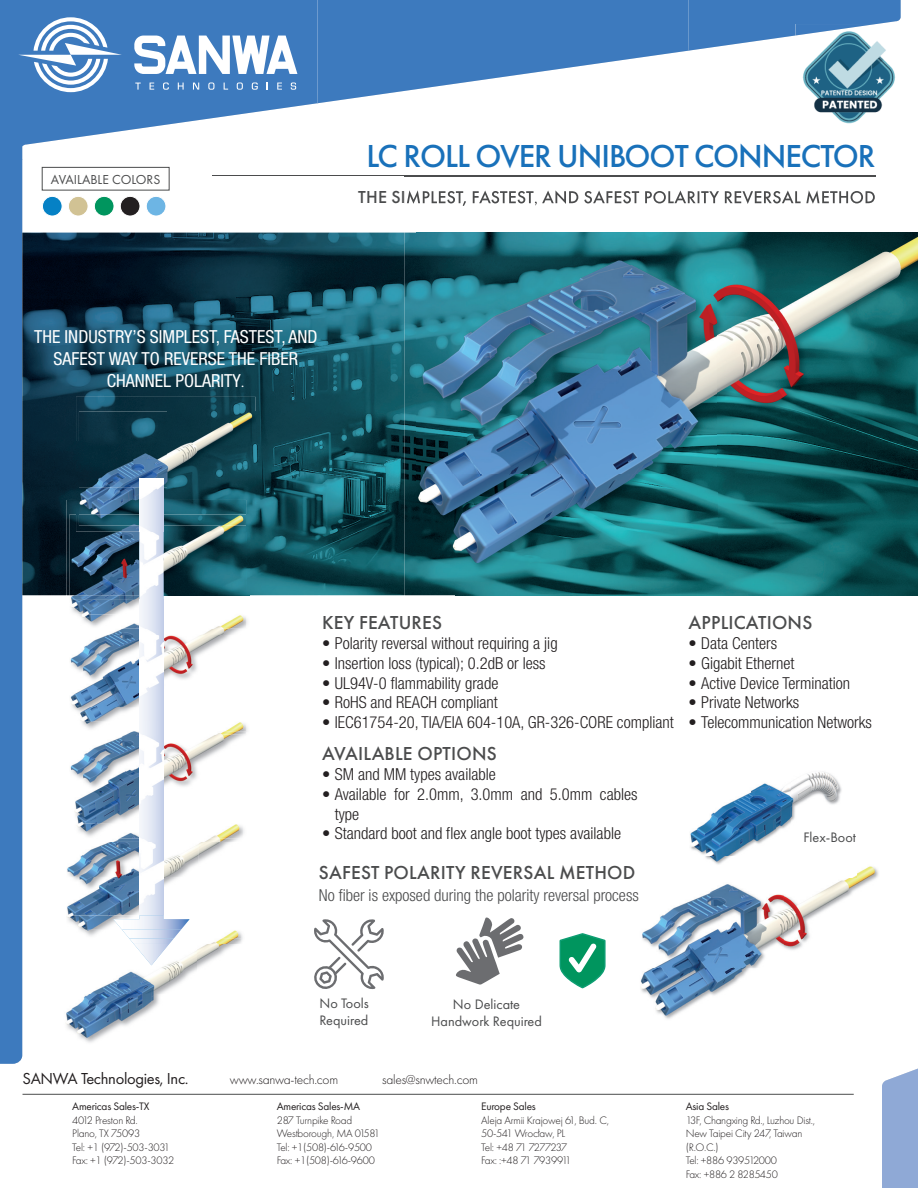
<style>
.page{position:relative;width:918px;height:1188px;background:#fff}
.page>*{position:absolute;margin:0;border:0;box-sizing:border-box;transform-origin:0 0}
.t1{font:500 33px "Futura PT";letter-spacing:-.03em;color:#1971ba}
.t2{font:500 19.5px "Futura PT";letter-spacing:.01em;color:#4b4c4d}
.t3{font:condensed 18px/21.6px "Helvetica Neue";color:#fff;text-align:center}
.t4{font:300 condensed 16.5px/19.8px "Helvetica Neue";color:#231f20}
.t5{font:300 condensed 16.5px "Helvetica Neue";color:#4b4c4d}
.t6{font:16.5px "Futura PT";letter-spacing:-.02em;color:#231f20}
.t7{font:14.25px/17.1px "Futura PT";color:#4b4c4d;text-align:center}
.t8{font:300 13.5px "Futura PT";letter-spacing:-.02em;color:#231f20}
.t9{font:13.5px "Futura PT";color:#4b4c4d}
.t10{font:300 11.25px/13.5px "Futura PT";letter-spacing:-.02em;color:#231f20}
.t11{font:11.25px "Futura PT";letter-spacing:-.02em;color:#231f20}
.s1{font-family:"Futura PT";font-stretch:normal;font-size:16.5px}
</style>
<div class="page">
<img style="left:0;top:0;width:318px;height:160px">
<img style="left:317px;top:0;width:372px;height:103px">
<img style="left:689px;top:0;width:212px;height:51px">
<div style="left:0;top:159px;width:22px;height:905px;background:#3d7abe"></div>
<svg style="left:18px;top:17px;width:104px;height:75px"></svg>
<svg style="left:134px;top:35px;width:163px;height:39px"></svg>
<svg style="left:135px;top:83px;width:6px;height:7px"></svg>
<svg style="left:150px;top:83px;width:4px;height:7px"></svg>
<svg style="left:163px;top:83px;width:6px;height:7px"></svg>
<svg style="left:178px;top:83px;width:6px;height:7px"></svg>
<svg style="left:193px;top:83px;width:6px;height:7px"></svg>
<svg style="left:208px;top:83px;width:6px;height:7px"></svg>
<svg style="left:224px;top:83px;width:4px;height:7px"></svg>
<svg style="left:237px;top:83px;width:6px;height:7px"></svg>
<svg style="left:252px;top:83px;width:6px;height:7px"></svg>
<svg style="left:277px;top:83px;width:5px;height:7px"></svg>
<svg style="left:291px;top:83px;width:5px;height:7px"></svg>
<hr style="left:213px;top:176px;width:662px;height:1px;background:#4b4c4d">
<hr style="left:23px;top:1094px;width:831px;height:1px;background:#4b4c4d">
<div style="left:882px;top:1069px;width:36px;height:119px;background:#8fa9d6"></div>
<img style="left:22px;top:233px;width:433px;height:362px">
<div style="left:42px;top:167px;width:127px;height:23px;border:1px solid #4b4c4d"></div>
<div style="left:146px;top:196px;width:20px;height:20px;background:#6db5e4;border-radius:50%"></div>
<div style="left:146px;top:196px;width:20px;height:20px;border:1px solid #fff;border-radius:50%"></div>
<div style="left:120px;top:196px;width:20px;height:20px;background:#231f20;border-radius:50%"></div>
<div style="left:120px;top:196px;width:20px;height:20px;border:1px solid #fff;border-radius:50%"></div>
<div style="left:94px;top:196px;width:20px;height:20px;background:#00955e;border-radius:50%"></div>
<div style="left:94px;top:196px;width:20px;height:20px;border:1px solid #fff;border-radius:50%"></div>
<div style="left:68px;top:196px;width:20px;height:20px;background:#d1c294;border-radius:50%"></div>
<div style="left:68px;top:196px;width:20px;height:20px;border:1px solid #fff;border-radius:50%"></div>
<div style="left:42px;top:196px;width:20px;height:20px;background:#0581c5;border-radius:50%"></div>
<div style="left:42px;top:196px;width:21px;height:20px;border:1px solid #fff;border-radius:50%"></div>
<img style="left:404px;top:175px;width:472px;height:58px">
<img style="left:404px;top:176px;width:471px;height:1px">
<img style="left:404px;top:595px;width:514px;height:1px">
<img style="left:455px;top:572px;width:463px;height:23px">
<img style="left:404px;top:190px;width:130px;height:16px">
<img style="left:538px;top:190px;width:337px;height:14px">
<img style="left:417px;top:218px;width:501px;height:354px">
<img style="left:246px;top:532px;width:4px;height:200px">
<img style="left:70px;top:635px;width:69px;height:72px">
<img style="left:139px;top:635px;width:91px;height:72px">
<img style="left:66px;top:915px;width:175px;height:128px">
<img style="left:134px;top:944px;width:35px;height:21px">
<img style="left:246px;top:614px;width:4px;height:15px">
<img style="left:66px;top:500px;width:10px;height:95px">
<img style="left:108px;top:629px;width:132px;height:6px">
<img style="left:139px;top:532px;width:25px;height:103px">
<img style="left:69px;top:595px;width:177px;height:34px">
<img style="left:69px;top:514px;width:70px;height:81px">
<img style="left:164px;top:532px;width:82px;height:63px">
<img style="left:139px;top:600px;width:25px;height:29px">
<svg style="left:246px;top:722px;width:4px;height:9px"></svg>
<img style="left:72px;top:707px;width:174px;height:28px">
<img style="left:139px;top:707px;width:25px;height:15px">
<img style="left:70px;top:735px;width:94px;height:74px">
<img style="left:164px;top:735px;width:80px;height:52px">
<img style="left:139px;top:731px;width:25px;height:4px">
<img style="left:72px;top:722px;width:174px;height:9px">
<img style="left:129px;top:938px;width:45px;height:6px">
<img style="left:75px;top:809px;width:64px;height:15px">
<img style="left:67px;top:842px;width:132px;height:73px">
<img style="left:199px;top:842px;width:42px;height:88px">
<svg style="left:241px;top:934px;width:2px;height:8px"></svg>
<img style="left:113px;top:915px;width:77px;height:15px">
<img style="left:66px;top:930px;width:175px;height:8px">
<img style="left:122px;top:930px;width:59px;height:8px">
<img style="left:77px;top:824px;width:166px;height:18px">
<img style="left:79px;top:411px;width:180px;height:115px">
<img style="left:76px;top:397px;width:180px;height:45px">
<img style="left:76px;top:442px;width:3px;height:72px">
<img style="left:76px;top:514px;width:170px;height:18px">
<img style="left:139px;top:478px;width:25px;height:54px">
<svg style="left:246px;top:514px;width:10px;height:18px"></svg>
<img style="left:79px;top:500px;width:167px;height:26px">
<img style="left:684px;top:866px;width:195px;height:144px">
<img style="left:684px;top:866px;width:5px;height:32px">
<img style="left:640px;top:904px;width:44px;height:115px">
<svg style="left:456px;top:917px;width:68px;height:68px"></svg>
<svg style="left:314px;top:919px;width:70px;height:71px"></svg>
<svg style="left:559px;top:933px;width:47px;height:56px"></svg>
<img style="left:689px;top:866px;width:167px;height:11px">
<img style="left:690px;top:772px;width:152px;height:93px">
<img style="left:796px;top:24px;width:105px;height:100px">
<img style="left:796px;top:24px;width:80px;height:11px">
<p class="t9" style="left:51px;top:171px;width:111px">AVAILABLE COLORS</p>
<h1 class="t1" style="left:367px;top:137px;width:510px">LC ROLL OVER UNIBOOT CONNECTOR</h1>
<p class="t3" style="left:34px;top:326px;width:285px">THE INDUSTRY’S SIMPLEST, FASTEST, AND<br>SAFEST WAY TO REVERSE THE FIBER<br>CHANNEL POLARITY<span class="s1">.</span></p>
<p class="t2" style="left:322px;top:611px;width:122px">KEY FEATURES</p>
<p class="t4" style="left:322px;top:633px;width:237px">• Polarity reversal without requiring a jig</p>
<p class="t4" style="left:322px;top:653px;width:225px">• Insertion loss (typical); 0.2dB or less</p>
<p class="t4" style="left:322px;top:673px;width:178px">• UL94V-0 flammability grade</p>
<p class="t4" style="left:322px;top:692px;width:177px">• RoHS and REACH compliant</p>
<p class="t4" style="left:322px;top:712px;width:353px">• IEC61754-20, TIA/EIA 604-10A, GR-326-CORE compliant</p>
<p class="t2" style="left:322px;top:742px;width:176px">AVAILABLE OPTIONS</p>
<p class="t4" style="left:322px;top:764px;width:175px">• SM and MM types available</p>
<p class="t4" style="left:335px;top:784px;width:304px;text-indent:-13px">• Available for 2.0mm, 3.0mm and 5.0mm cables type</p>
<p class="t4" style="left:322px;top:824px;width:300px">• Standard boot and flex angle boot types available</p>
<p class="t2" style="left:319px;top:860px;width:318px">SAFEST POLARITY REVERSAL METHOD</p>
<p class="t5" style="left:319px;top:886px;width:321px">No fiber is exposed during the polarity reversal process</p>
<p class="t2" style="left:689px;top:611px;width:125px">APPLICATIONS</p>
<p class="t4" style="left:688px;top:633px;width:90px">• Data Centers</p>
<p class="t4" style="left:688px;top:653px;width:107px">• Gigabit Ethernet</p>
<p class="t4" style="left:688px;top:673px;width:163px">• Active Device Termination</p>
<p class="t4" style="left:688px;top:692px;width:112px">• Private Networks</p>
<p class="t4" style="left:688px;top:712px;width:185px">• Telecommunication Networks</p>
<p class="t7" style="left:803px;top:829px;width:54px">Flex-Boot</p>
<p class="t7" style="left:319px;top:995px;width:51px;text-align:left">No Tools<br>Required</p>
<p class="t7" style="left:431px;top:996px;width:112px">No Delicate<br>Handwork Required</p>
<p class="t6" style="left:23px;top:1068px;width:168px">SANWA Technologies, Inc.</p>
<p class="t8" style="left:230px;top:1072px;width:110px">www.sanwa-tech.com</p>
<p class="t8" style="left:382px;top:1072px;width:97px">sales@snwtech.com</p>
<p class="t11" style="left:72px;top:1100px;width:79px">Americas Sales-TX</p>
<p class="t10" style="left:72px;top:1113px;width:103px">4012 Preston Rd.<br>Plano, TX 75093<br>Tel: +1 (972)-503-3031<br>Fax: +1 (972)-503-3032</p>
<p class="t11" style="left:277px;top:1100px;width:85px">Americas Sales-MA</p>
<p class="t10" style="left:277px;top:1113px;width:105px">287 Turnpike Road<br>Westborough, MA 01581<br>Tel: +1(508)-616-9500<br>Fax: +1(508)-616-9600</p>
<p class="t11" style="left:481px;top:1100px;width:56px">Europe Sales</p>
<p class="t10" style="left:481px;top:1113px;width:129px">Aleja Armii Krajowej 61, Bud. C,<br>50-541 Wrocław, PL<br>Tel: +48 71 7277237<br>Fax: :+48 71 7939911</p>
<p class="t11" style="left:686px;top:1100px;width:45px">Asia Sales</p>
<p class="t10" style="left:686px;top:1113px;width:131px">13F, Changxing Rd., Luzhou Dist.,<br>New Taipei City 247, Taiwan (R.O.C.)<br>Tel: +886 939512000<br>Fax: +886 2 8285450</p>
</div>
